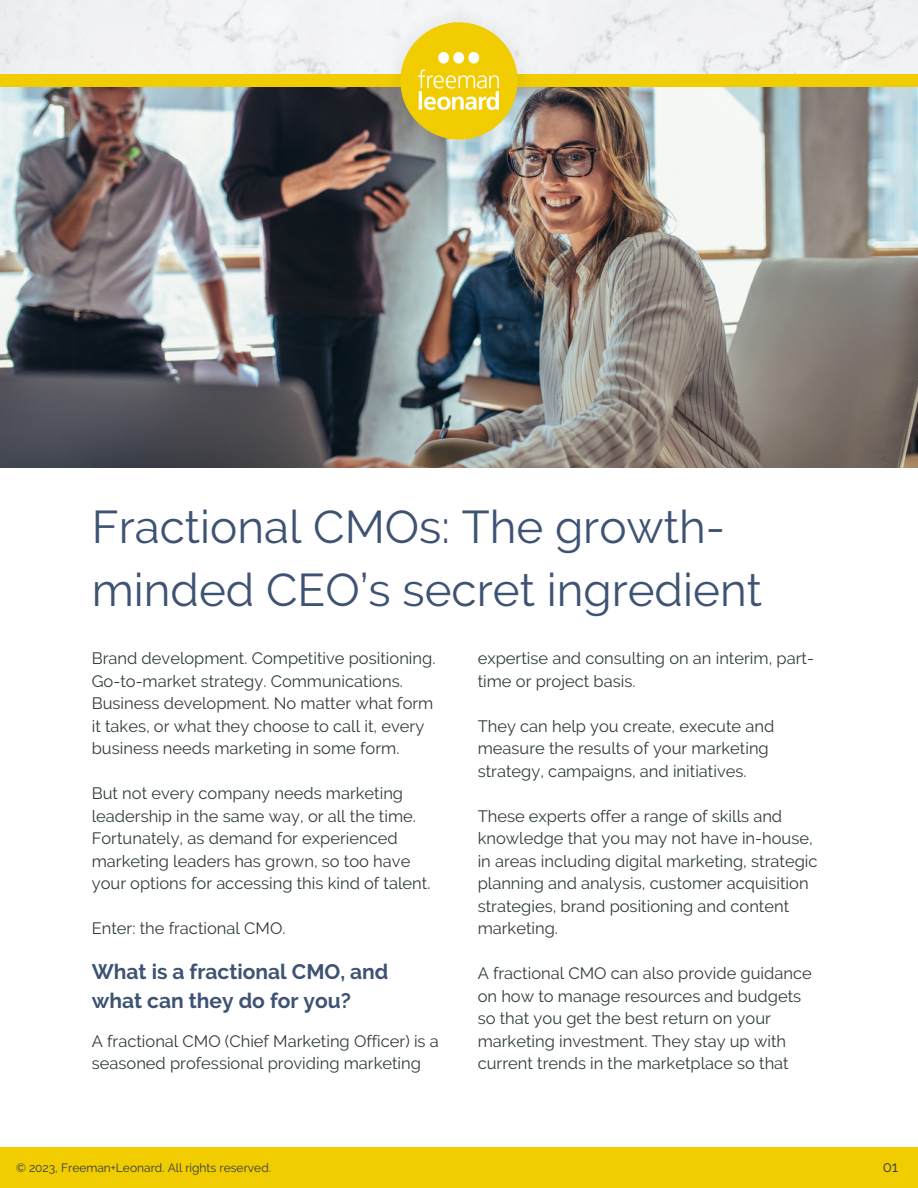
<style>
.page{position:relative;width:918px;height:1188px;background:#fff}
.page>*{position:absolute;margin:0;border:0;box-sizing:border-box;transform-origin:0 0}
.t1{font:45.75px/63px "Raleway";color:#3e5373}
.t2{font:700 21px/29.2px "Raleway";color:#3e5373}
.t3{font:16.5px/22.5px "Raleway";color:#323c3e}
.t4{font:15px "Raleway";color:#323c3e}
.t5{font:12px "Raleway";color:#323c3e}
</style>
<div class="page">
<div style="left:0;top:1147px;width:918px;height:41px;background:#f0cc00"></div>
<div style="left:0;top:0;width:918px;height:74px;background:#f1f2f4"></div>
<img style="left:0;top:86px;width:918px;height:381px">
<div style="left:0;top:74px;width:918px;height:12px;background:#f0cc00"></div>
<svg style="left:386px;top:7px;width:146px;height:147px"></svg>
<div style="left:400px;top:22px;width:118px;height:118px;background:#f0cc00;border-radius:50%"></div>
<img style="left:419px;top:52px;width:80px;height:58px">
<p class="t1" style="left:92px;top:495px;width:672px">Fractional CMOs: The growth&shy;minded CEO’s secret ingredient</p>
<p class="t3" style="left:92px;top:647px;width:345px">Brand development. Competitive positioning.<br>Go-to-market strategy. Communications.<br>Business development. No matter what form it takes, or what they choose to call it, every business needs marketing in some form.</p>
<p class="t3" style="left:92px;top:782px;width:340px">But not every company needs marketing leadership in the same way, or all the time.<br>Fortunately, as demand for experienced marketing leaders has grown, so too have your options for accessing this kind of talent.</p>
<p class="t3" style="left:92px;top:917px;width:195px">Enter: the fractional CMO.</p>
<p class="t2" style="left:92px;top:957px;width:298px">What is a fractional CMO, and what can they do for you?</p>
<p class="t3" style="left:92px;top:1029px;width:349px">A fractional CMO (Chief Marketing Officer) is a seasoned professional providing marketing</p>
<p class="t3" style="left:478px;top:647px;width:338px">expertise and consulting on an interim, part&shy;time or project basis.</p>
<p class="t3" style="left:478px;top:714px;width:298px">They can help you create, execute and measure the results of your marketing strategy, campaigns, and initiatives.</p>
<p class="t3" style="left:478px;top:804px;width:341px">These experts offer a range of skills and knowledge that you may not have in-house, in areas including digital marketing, strategic planning and analysis, customer acquisition strategies, brand positioning and content marketing.</p>
<p class="t3" style="left:478px;top:962px;width:336px">A fractional CMO can also provide guidance on how to manage resources and budgets so that you get the best return on your marketing investment. They stay up with current trends in the marketplace so that</p>
<p class="t5" style="left:16px;top:1160px;width:257px">© 2023, Freeman+Leonard. All rights reserved.</p>
<p class="t4" style="left:883px;top:1158px;width:17px">01</p>
</div>
